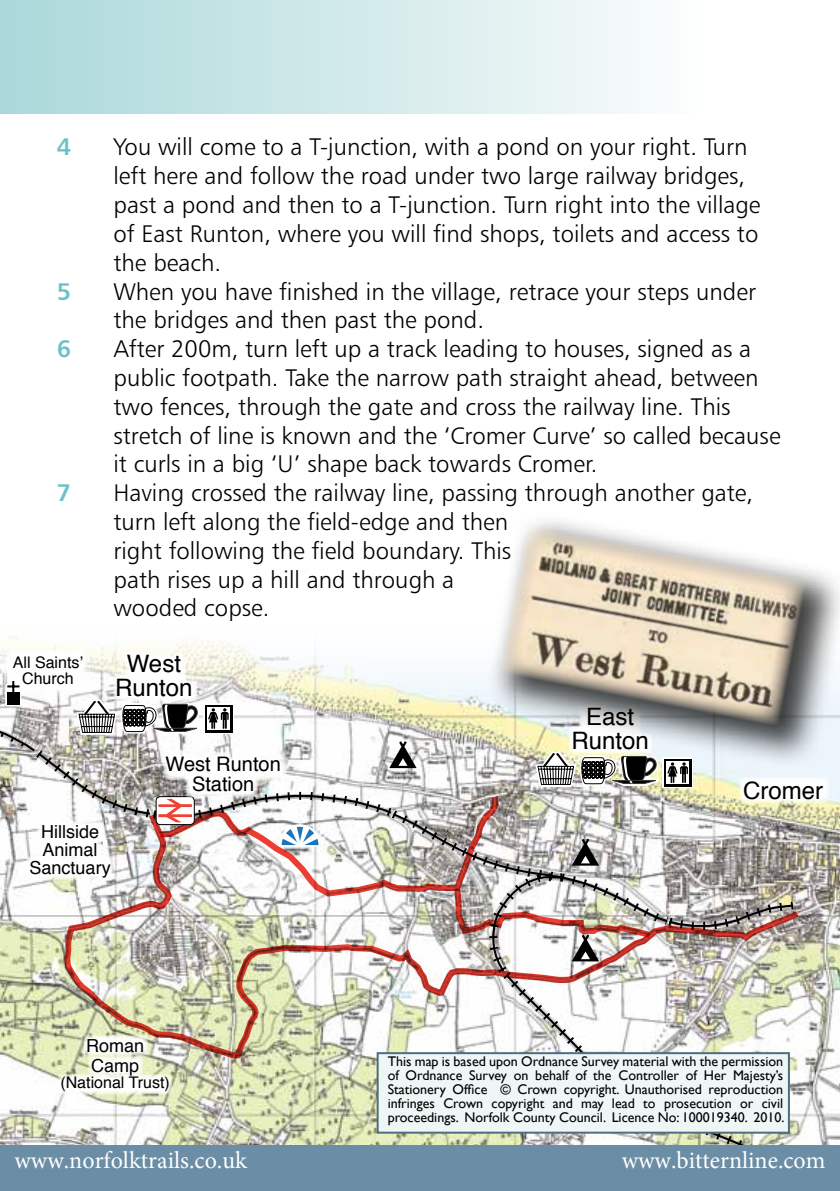
<style>
.page{position:relative;width:840px;height:1191px;background:#fff}
.page>*{position:absolute;margin:0;border:0;box-sizing:border-box;transform-origin:0 0}
.t1{font:24px/28.8px "Humanist 777 BT Light B";color:#000}
.t2{font:24px "Minion Pro";color:#fff}
.t3{font:24px/24px "Helvetica";color:#000;text-align:center}
.t4{font:24px "Humanist 777 BT Bold B";color:#6ac2c6}
.t5{font:20px/20px "Helvetica";color:#000;text-align:center}
.t6{font:18px/18px "Helvetica";color:#000}
.t7{font:16px/16px "Helvetica";color:#000;text-align:center}
.t8{font:14px/14px "Gill Sans";color:#000;text-align:justify}
</style>
<div class="page">
<svg style="left:0;top:650px;width:839px;height:495px"></svg>
<div style="left:0;top:0;width:839px;height:113px;background:linear-gradient(to right,#abd8da,#fff)"></div>
<div style="left:0;top:1145px;width:839px;height:46px;background:#6b8da6"></div>
<div style="left:482px;top:509px;width:357px;height:256px;background:#000;opacity:.75"></div>
<img style="left:495px;top:521px;width:316px;height:210px">
<p class="t4" style="left:57px;top:132px;width:16px">4</p>
<p class="t1" style="left:113px;top:132px;width:648px">You will come to a T-junction, with a pond on your right. Turn left here and follow the road under two large railway bridges, past a pond and then to a T-junction. Turn right into the village of East Runton, where you will find shops, toilets and access to the beach.</p>
<p class="t4" style="left:57px;top:276px;width:16px">5</p>
<p class="t1" style="left:113px;top:276px;width:643px">When you have finished in the village, retrace your steps under the bridges and then past the pond.</p>
<p class="t4" style="left:57px;top:333px;width:16px">6</p>
<p class="t1" style="left:113px;top:334px;width:668px">After 200m, turn left up a track leading to houses, signed as a public footpath. Take the narrow path straight ahead, between two fences, through the gate and cross the railway line. This stretch of line is known and the ‘Cromer Curve’ so called because it curls in a big ‘U’ shape back towards Cromer.</p>
<p class="t4" style="left:57px;top:477px;width:16px">7</p>
<p class="t1" style="left:113px;top:478px;width:641px">Having crossed the railway line, passing through another gate, turn left along the field-edge and then<br>right following the field boundary. This<br>path rises up a hill and through a<br>wooded copse.</p>
<p class="t7" style="left:13px;top:654px;width:72px">All Saints’<br>Church</p>
<p class="t3" style="left:115px;top:653px;width:79px">West<br>Runton</p>
<p class="t5" style="left:165px;top:754px;width:117px">West Runton<br>Station</p>
<p class="t6" style="left:30px;top:823px;width:83px;text-align:center">Hillside<br>Animal<br>Sanctuary</p>
<p class="t6" style="left:86px;top:1036px;width:60px;line-height:20px">Roman<br>Camp</p>
<p class="t7" style="left:60px;top:1075px;width:111px">(National Trust)</p>
<p class="t3" style="left:571px;top:705px;width:79px">East<br>Runton</p>
<p class="t3" style="left:742px;top:779px;width:81px">Cromer</p>
<p class="t8" style="left:387px;top:1054px;width:398px">This map is based upon Ordnance Survey material with the permission of Ordnance Survey on behalf of the Controller of Her Majesty’s Stationery Office © Crown copyright. Unauthorised reproduction infringes Crown copyright and may lead to prosecution or civil proceedings. Norfolk County Council. Licence No: 100019340. 2010.</p>
<p class="t2" style="left:14px;top:1143px;width:234px">www.norfolktrails.co.uk</p>
<p class="t2" style="left:621px;top:1143px;width:205px">www.bitternline.com</p>
</div>
